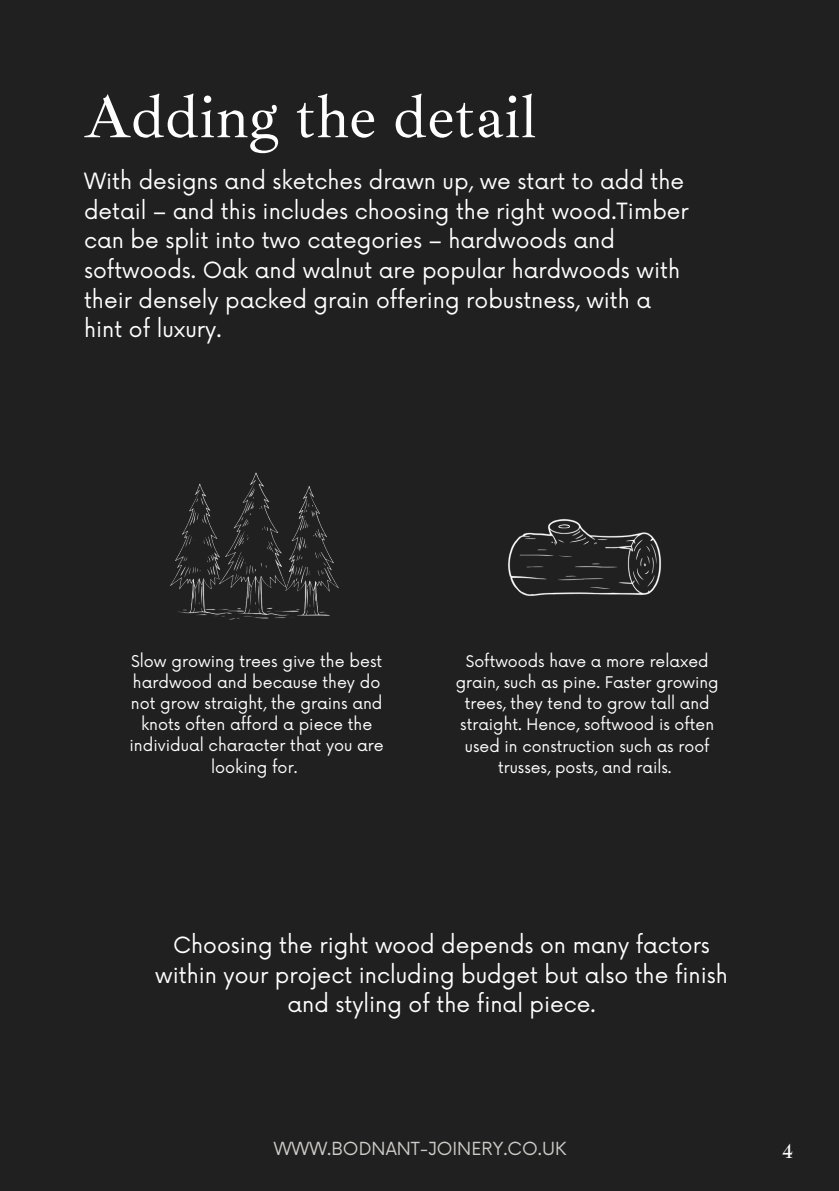
<style>
.page{position:relative;width:839px;height:1191px;background:#fff}
.page>*{position:absolute;margin:0;border:0;box-sizing:border-box;transform-origin:0 0}
.t1{font:61.4px "Ibarra Real Nova";color:#fff}
.t2{font:21.8px/29.6px "Now";color:#fff}
.t3{font:20.2px "Ibarra Real Nova";color:#fff}
.t4{font:17.6px "Now";color:#cdccc9}
.t5{font:15.8px/21.2px "Now";color:#fff;text-align:center}
.t6{font:15.6px/21.2px "Now";color:#fff;text-align:center}
</style>
<div class="page">
<div style="left:0;top:0;width:838px;height:1191px;background:#202020"></div>
<img style="left:170px;top:472px;width:169px;height:148px">
<img style="left:508px;top:519px;width:153px;height:77px">
<p class="t1" style="left:84px;top:79px;width:454px">Adding the detail</p>
<h1 class="t2" style="left:84px;top:168px;width:606px">With designs and sketches drawn up, we start to add the detail – and this includes choosing the right wood.Timber can be split into two categories – hardwoods and softwoods. Oak and walnut are popular hardwoods with their densely packed grain offering robustness, with a hint of luxury.</h1>
<p class="t5" style="left:129px;top:651px;width:256px">Slow growing trees give the best hardwood and because they do not grow straight, the grains and knots often afford a piece the individual character that you are looking for.</p>
<h2 class="t6" style="left:456px;top:652px;width:264px">Softwoods have a more relaxed grain, such as pine. Faster growing trees, they tend to grow tall and straight. Hence, softwood is often used in construction such as roof trusses, posts, and rails.</h2>
<h2 class="t2" style="left:155px;top:931px;width:574px;text-align:center">Choosing the right wood depends on many factors within your project including budget but also the finish and styling of the final piece.</h2>
<h4 class="t4" style="left:274px;top:1139px;width:294px">WWW.BODNANT-JOINERY.CO.UK</h4>
<p class="t3" style="left:782px;top:1139px;width:13px">4</p>
</div>
